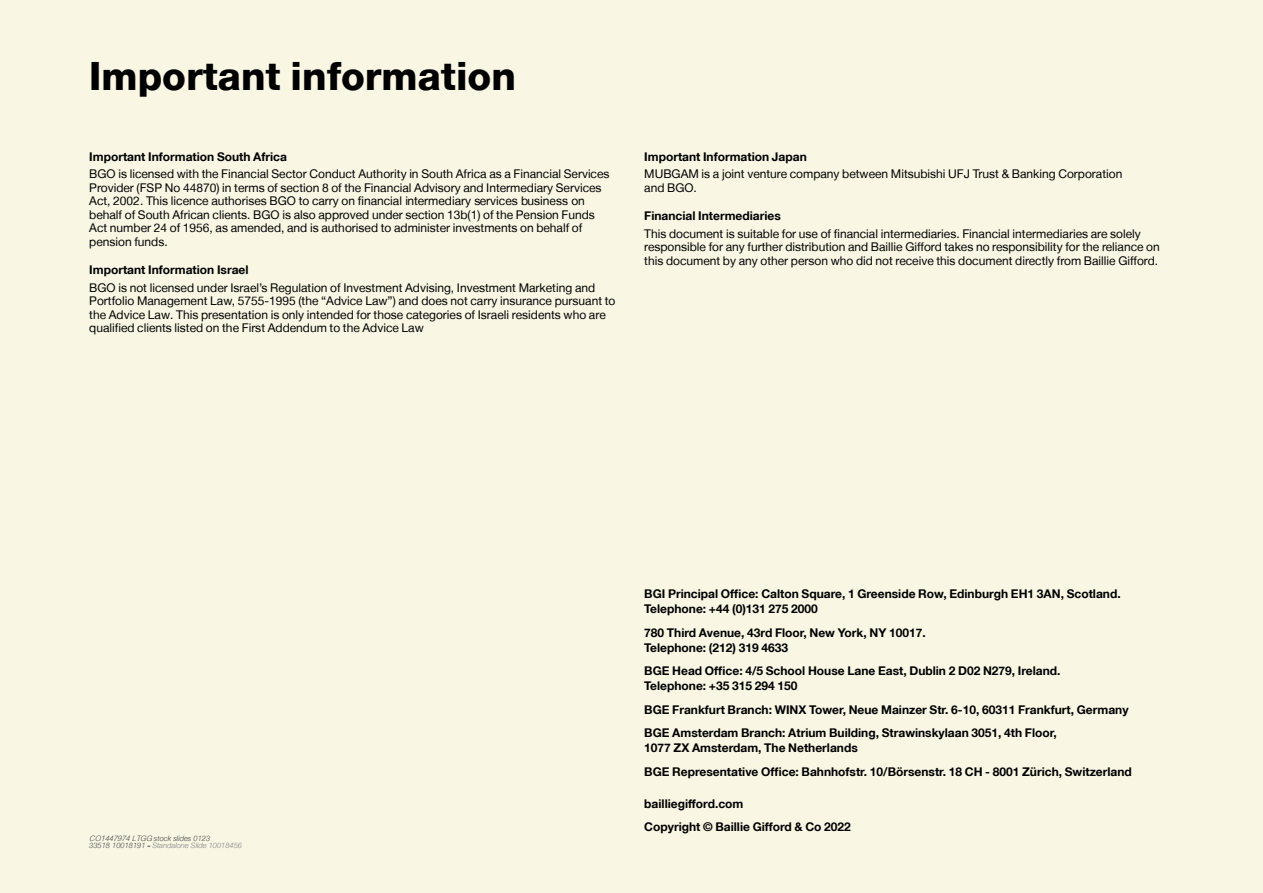
<style>
.page{position:relative;width:1263px;height:893px;background:#f9f6e4}
.page>*{position:absolute;margin:0;border:0;box-sizing:border-box;transform-origin:0 0}
.t1{font:800 39px "Helvetica Neue LT";color:#000}
.t2{font:12px/13.5px "Helvetica Neue LT";color:#000}
.t3{font:700 12px/15px "Helvetica Neue LT";color:#000}
.t4{font:italic 300 7.5px/7.2px "Helvetica Neue LT";color:#404040}
.s1{font-family:"Helv"}
.s2{color:#808080}
</style>
<div class="page">
<h1 class="t1" style="left:89px;top:52px;width:428px">Important information</h1>
<p class="t3" style="left:89px;top:149px;width:199px">Important Information South Africa</p>
<p class="t2" style="left:89px;top:167px;width:522px">BGO is licensed with the Financial Sector Conduct Authority in South Africa as a Financial Services Provider (FSP No 44870) in terms of section 8 of the Financial Advisory and Intermediary Services Act, 2002. This licence authorises BGO to carry on financial intermediary services business on behalf of South African clients. BGO is also approved under section 13b(1) of the Pension Funds Act number 24 of 1956, as amended, and is authorised to administer investments on behalf of pension funds.</p>
<p class="t3" style="left:89px;top:262px;width:161px">Important Information Israel</p>
<p class="t2" style="left:89px;top:280px;width:528px">BGO is not licensed under Israel’s Regulation of Investment Advising, Investment Marketing and Portfolio Management Law, 5755-1995 (the “Advice Law”) and does not carry insurance pursuant to the Advice Law. This presentation is only intended for those categories of Israeli residents who are qualified clients listed on the First Addendum to the Advice Law</p>
<p class="t3" style="left:644px;top:149px;width:164px">Important Information Japan</p>
<p class="t2" style="left:644px;top:167px;width:480px">MUBGAM is a joint venture company between Mitsubishi UFJ Trust &amp; Banking Corporation and BGO.</p>
<p class="t3" style="left:644px;top:208px;width:138px">Financial Intermediaries</p>
<p class="t2" style="left:644px;top:226px;width:517px">This document is suitable for use of financial intermediaries. Financial intermediaries are solely responsible for any further distribution and Baillie Gifford takes no responsibility for the reliance on this document by any other person who did not receive this document directly from Baillie Gifford.</p>
<p class="t4" style="left:89px;top:835px;width:154px"><span class="s1">CO1447974LTGG</span>stock slides 0123<br>33518 10018191 <span class="s2">- Standalone Slide 10018456</span></p>
<p class="t3" style="left:644px;top:586px;width:478px">BGI Principal Office: Calton Square, 1 Greenside Row, Edinburgh EH1 3AN, Scotland.<br>Telephone: +44 (0)131 275 2000</p>
<p class="t3" style="left:644px;top:625px;width:283px">780 Third Avenue, 43rd Floor, New York, NY 10017.<br>Telephone: (212) 319 4633</p>
<p class="t3" style="left:644px;top:663px;width:418px">BGE Head Office: 4/5 School House Lane East, Dublin 2 D02 N279, Ireland.<br>Telephone: +35 315 294 150</p>
<p class="t3" style="left:644px;top:697px;width:486px;line-height:23.5px">BGE Frankfurt Branch: WINX Tower, Neue Mainzer Str. 6-10, 60311 Frankfurt, Germany<br>BGE Amsterdam Branch: Atrium Building, Strawinskylaan 3051, 4th Floor,</p>
<p class="t3" style="left:644px;top:736px;width:489px;line-height:23.5px">1077 ZX Amsterdam, The Netherlands<br>BGE Representative Office: Bahnhofstr. 10/Börsenstr. 18 CH - 8001 Zürich, Switzerland</p>
<p class="t3" style="left:644px;top:791px;width:208px;line-height:23.5px">bailliegifford.com<br>Copyright © Baillie Gifford &amp; Co 2022</p>
</div>
